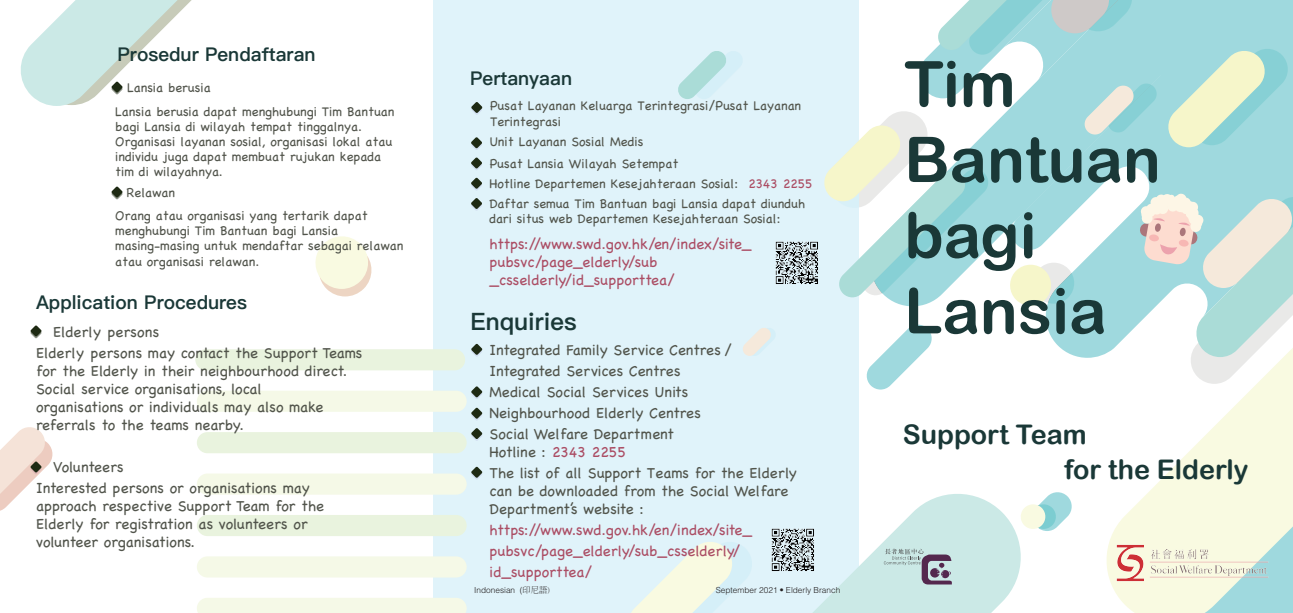
<style>
.page{position:relative;width:1293px;height:613px;background:#fff}
.page>*{position:absolute;margin:0;border:0;box-sizing:border-box;transform-origin:0 0}
.t1{font:63px/75.6px "Arial Rounded MT Bold";color:#1a3837}
.t2{font:27px/35.4px "Arial Rounded MT Bold";color:#1a3837}
.t3{font:600 24px "Ping Fang TC";color:#1a3837}
.t4{font:600 19px "Ping Fang TC";color:#1a3837}
.t5{font:15px/18px "Chalkboard";color:#51544b}
.t6{font:15px/18px "Chalkboard";color:#ab4d64}
.t7{font:13px/15px "Chalkboard";color:#51544b}
.t8{font:300 8.3px "Helvetica LT Std";color:#231f20}
.s1{color:#ab4d64}
.s2{font-family:"Adobe Ming Std"}
.s3{font-family:"C Hei 2 HK";font-weight:800}
</style>
<div class="page">
<div style="left:434px;top:0;width:425px;height:612px;background:#e0f3fa"></div>
<svg style="left:1106px;top:389px;width:187px;height:223px;fill:#f9fae1"></svg>
<svg style="left:743px;top:328px;width:32px;height:28px"></svg>
<svg style="left:678px;top:51px;width:64px;height:48px"></svg>
<svg style="left:632px;top:542px;width:120px;height:70px"></svg>
<svg style="left:315px;top:236px;width:56px;height:60px"></svg>
<div style="left:195px;top:349px;width:270px;height:21px;background:#e9f3de;border-radius:11px"></div>
<div style="left:197px;top:390px;width:270px;height:21px;background:#f5f9e7;border-radius:11px"></div>
<div style="left:197px;top:432px;width:270px;height:21px;background:#e9f3de;border-radius:11px"></div>
<div style="left:197px;top:473px;width:270px;height:21px;background:#f5f9e7;border-radius:11px"></div>
<div style="left:197px;top:514px;width:270px;height:21px;background:#e9f3de;border-radius:11px"></div>
<div style="left:197px;top:556px;width:270px;height:21px;background:#f5f9e7;border-radius:11px"></div>
<svg style="left:197px;top:597px;width:270px;height:15px;background:#f5f9e8"></svg>
<img style="left:1115px;top:541px;width:154px;height:43px">
<svg style="left:824px;top:0;width:469px;height:389px"></svg>
<svg style="left:471px;top:102px;width:11px;height:13px"></svg>
<svg style="left:471px;top:137px;width:11px;height:13px"></svg>
<svg style="left:471px;top:157px;width:11px;height:13px"></svg>
<svg style="left:471px;top:177px;width:11px;height:13px"></svg>
<svg style="left:471px;top:198px;width:11px;height:13px"></svg>
<svg style="left:814px;top:492px;width:258px;height:120px"></svg>
<svg style="left:20px;top:0;width:172px;height:106px"></svg>
<svg style="left:30px;top:325px;width:12px;height:13px"></svg>
<svg style="left:0;top:427px;width:53px;height:84px"></svg>
<svg style="left:111px;top:186px;width:12px;height:13px"></svg>
<img style="left:775px;top:241px;width:43px;height:43px">
<svg style="left:471px;top:343px;width:11px;height:13px"></svg>
<svg style="left:471px;top:386px;width:11px;height:13px"></svg>
<svg style="left:471px;top:407px;width:11px;height:13px"></svg>
<svg style="left:471px;top:428px;width:11px;height:12px"></svg>
<svg style="left:471px;top:466px;width:11px;height:13px"></svg>
<img style="left:771px;top:527px;width:44px;height:45px">
<p class="t4" style="left:117px;top:43px;width:200px">Prosedur Pendaftaran</p>
<p class="t7" style="left:127px;top:80px;width:85px">Lansia berusia</p>
<p class="t7" style="left:115px;top:104px;width:281px">Lansia berusia dapat menghubungi Tim Bantuan bagi Lansia di wilayah tempat tinggalnya.<br>Organisasi layanan sosial, organisasi lokal atau individu juga dapat membuat rujukan kepada tim di wilayahnya.</p>
<p class="t7" style="left:126px;top:185px;width:50px">Relawan</p>
<p class="t7" style="left:115px;top:208px;width:290px">Orang atau organisasi yang tertarik dapat menghubungi Tim Bantuan bagi Lansia masing-masing untuk mendaftar sebagai relawan atau organisasi relawan.</p>
<p class="t4" style="left:36px;top:290px;width:212px">Application Procedures</p>
<p class="t5" style="left:53px;top:322px;width:108px">Elderly persons</p>
<p class="t5" style="left:36px;top:343px;width:328px">Elderly persons may contact the Support Teams for the Elderly in their neighbourhood direct.<br>Social service organisations, local<br>organisations or individuals may also make referrals to the teams nearby.</p>
<p class="t5" style="left:53px;top:457px;width:72px">Volunteers</p>
<p class="t5" style="left:36px;top:478px;width:290px">Interested persons or organisations may approach respective Support Team for the Elderly for registration as volunteers or volunteer organisations.</p>
<p class="t4" style="left:470px;top:66px;width:103px">Pertanyaan</p>
<p class="t7" style="left:490px;top:98px;width:313px;line-height:15.6px">Pusat Layanan Keluarga Terintegrasi/Pusat Layanan<br>Terintegrasi</p>
<p class="t7" style="left:489px;top:134px;width:155px">Unit Layanan Sosial Medis</p>
<p class="t7" style="left:490px;top:156px;width:190px">Pusat Lansia Wilayah Setempat</p>
<p class="t7" style="left:489px;top:175px;width:324px">Hotline Departemen Kesejahteraan Sosial: <span class="s1">2343 2255</span></p>
<p class="t7" style="left:489px;top:195px;width:317px;line-height:15.6px">Daftar semua Tim Bantuan bagi Lansia dapat diunduh dari situs web Departemen Kesejahteraan Sosial:</p>
<p class="t6" style="left:489px;top:234px;width:263px">https://www.swd.gov.hk/en/index/site_ pubsvc/page_elderly/sub _csselderly/id_supporttea/</p>
<p class="t3" style="left:470px;top:307px;width:108px">Enquiries</p>
<p class="t5" style="left:489px;top:338px;width:244px;line-height:21px">Integrated Family Service Centres /<br>Integrated Services Centres</p>
<p class="t5" style="left:489px;top:382px;width:200px">Medical Social Services Units</p>
<p class="t5" style="left:489px;top:403px;width:213px">Neighbourhood Elderly Centres</p>
<p class="t5" style="left:489px;top:424px;width:186px">Social Welfare Department<br>Hotline : <span class="s1">2343 2255</span></p>
<p class="t5" style="left:489px;top:463px;width:309px">The list of all Support Teams for the Elderly can be downloaded from the Social Welfare<br>Department’s website :</p>
<p class="t6" style="left:489px;top:518px;width:264px;line-height:21px">https://www.swd.gov.hk/en/index/site_ pubsvc/page_elderly/sub_csselderly/ id_supporttea/</p>
<p class="t8" style="left:474px;top:584px;width:77px">Indonesian (<span class="s2">印尼語)</span></p>
<p class="t8" style="left:716px;top:584px;width:126px">September 2021<span class="s3">‧</span>Elderly Branch</p>
<h1 class="t1" style="left:904px;top:45px;width:258px">Tim<br>Bantuan bagi<br>Lansia</h1>
<h1 class="t2" style="left:1064px;top:415px;width:185px;text-indent:-162px">Support Team<br>for the Elderly</h1>
</div>
